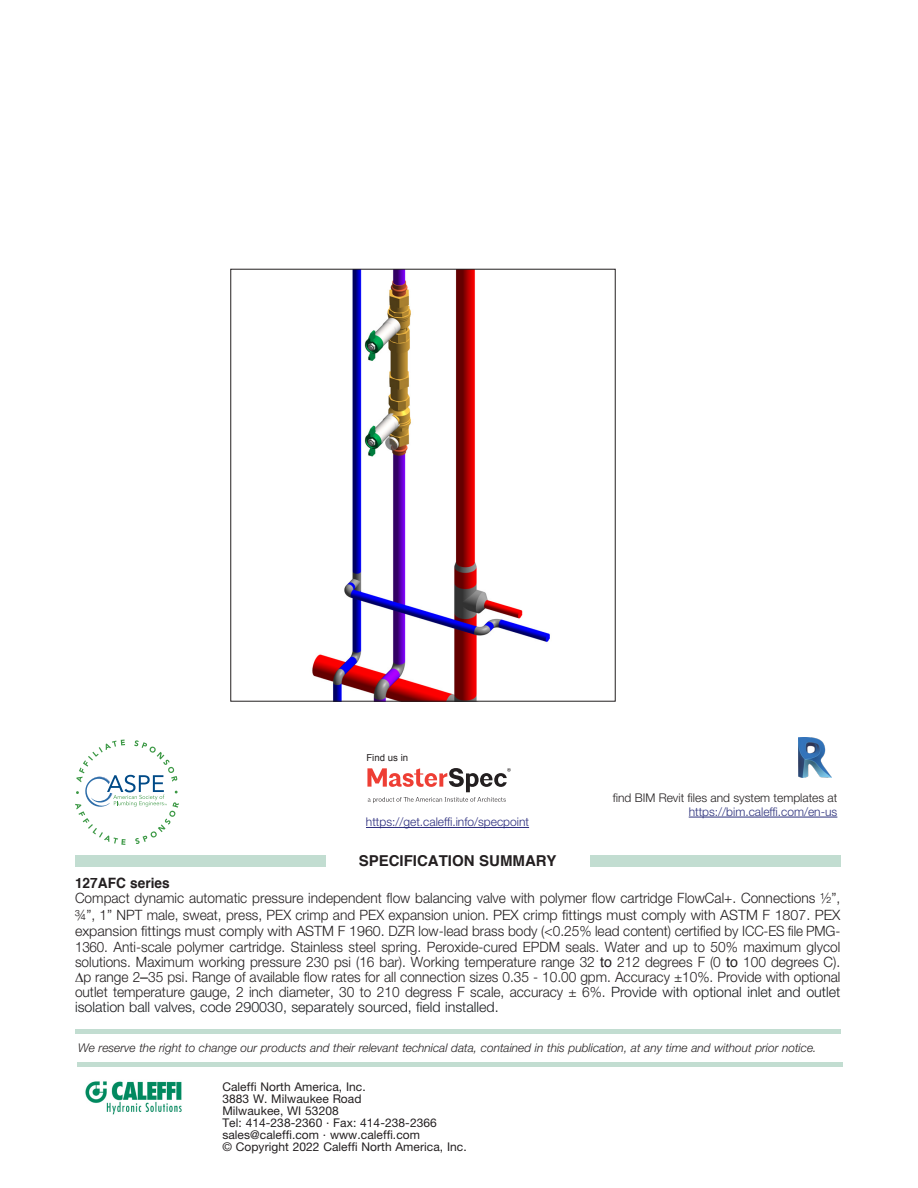
<style>
.page{position:relative;width:918px;height:1188px;background:#fff}
.page>*{position:absolute;margin:0;border:0;box-sizing:border-box;transform-origin:0 0}
.Normale{font:700 15px "Helvetica";color:#231f20}
.Normale-2{font:300 14.25px "Helvetica Neue LT Std";color:#231f20;scale:.96 1}
.Normale-3{font:300 14.25px "Helvetica Neue LT Std";color:#231f20}
.Normale-4{font:300 14.25px "Helvetica Neue LT Std";color:#231f20;scale:.94 1}
.Normale-5{font:300 14.25px "Helvetica Neue LT Std";color:#191b1e}
.Normale-6{font:700 14.25px "Helvetica";color:#231f20;scale:.96 1}
.Normale-7{font:12px "Helvetica Neue LT Std";letter-spacing:.005em;color:#231f20}
.Normale-8{font:italic 300 12px "Helvetica Neue LT Std";color:#231f20}
.t1{font:300 12px/13.5px "Helvetica Neue LT Std";color:#231f20;text-align:right}
.t2{font:300 12px "Helvetica Neue LT Std";color:#2a2c7d}
.t3{font:9.6px "Arial";color:#231f20}
.s1{color:#2c317c}
.s2{font-family:"Helvetica";font-weight:400}
.s3{color:#191b1e}
</style>
<div class="page">
<div style="left:75px;top:855px;width:765px;height:12px;background:#c2ddd1"></div>
<div style="left:326px;top:854px;width:264px;height:22px;background:#fff"></div>
<div style="left:75px;top:1029px;width:765px;height:5px;background:#c2ddd1"></div>
<img style="left:85px;top:1081px;width:97px;height:34px">
<hr style="left:77px;top:1063px;width:766px;height:4px;background:#c2ddd1">
<svg style="left:367px;top:768px;width:144px;height:35px"></svg>
<hr style="left:366px;top:827px;width:163px;height:1px;background:#2a2c7d">
<hr style="left:689px;top:817px;width:148px;height:1px;background:#2c317c">
<img style="left:799px;top:737px;width:33px;height:41px">
<svg style="left:75px;top:740px;width:104px;height:105px"></svg>
<img style="left:312px;top:271px;width:238px;height:429px">
<p class="t3" style="left:366px;top:751px;width:43px">Find us in</p>
<p class="t2" style="left:366px;top:815px;width:165px">https://get.caleffi.info/specpoint</p>
<p class="Normale" style="left:359px;top:851px;width:199px">SPECIFICATION SUMMARY</p>
<p class="t1" style="left:613px;top:791px;width:226px">find BIM Revit files and system templates at <span class="s1">https://bim.caleffi.com/en-us</span></p>
<p class="Normale-6" style="left:75px;top:874px;width:100px">127AFC series</p>
<p class="Normale-2" style="left:75px;top:890px;width:799px">Compact dynamic automatic pressure independent flow balancing valve with polymer flow cartridge FlowCal+. Connections ½”,</p>
<p class="Normale-2" style="left:75px;top:906px;width:799px">¾”, 1” NPT male, sweat, press, PEX crimp and PEX expansion union. PEX crimp fittings must comply with ASTM F 1807. PEX</p>
<p class="Normale-3" style="left:75px;top:923px;width:767px">expansion fittings must comply with ASTM F 1960. DZR low-lead brass body (&lt;0.25% lead content) certified by ICC-ES file PMG-</p>
<p class="Normale-4" style="left:75px;top:938px;width:816px">1360. Anti-scale polymer cartridge. Stainless steel spring. Peroxide-cured EPDM seals. Water and up to 50% maximum glycol</p>
<p class="Normale-2" style="left:75px;top:953px;width:799px">solutions. Maximum working pressure 230 psi (16 bar). Working temperature range 32 <span class="s2">to</span> 212 degrees F (0 <span class="s2">to</span> 100 degrees C).</p>
<p class="Normale-2" style="left:83px;top:968px;width:790px">p range 2<span class="s2">–</span>35 psi. Range of available flow rates for all connection sizes 0.35 - 10.00 gpm. Accuracy ±10%. Provide with optional</p>
<p class="Normale-2" style="left:75px;top:983px;width:799px">outlet temperature gauge, 2 inch diameter, 30 to 210 degress F scale, accuracy ± 6%. <span class="s3">Provide with optional inlet and outlet</span></p>
<p class="Normale-5" style="left:75px;top:998px;width:425px">isolation ball valves, code 290030, separately sourced, field installed.</p>
<p class="Normale-8" style="left:78px;top:1040px;width:740px">We reserve the right to change our products and their relevant technical data, contained in this publication, at any time and without prior notice.</p>
<p class="Normale-7" style="left:222px;top:1079px;width:145px">Caleffi North America, Inc.</p>
<p class="Normale-7" style="left:222px;top:1091px;width:141px">3883 W. Milwaukee Road</p>
<p class="Normale-7" style="left:222px;top:1103px;width:118px">Milwaukee, WI 53208</p>
<p class="Normale-7" style="left:222px;top:1115px;width:216px">Tel: 414-238-2360 · Fax: 414-238-2366</p>
<p class="Normale-7" style="left:222px;top:1127px;width:199px">sales@caleffi.com · www.caleffi.com</p>
<p class="Normale-7" style="left:222px;top:1139px;width:246px">© Copyright 2022 Caleffi North America, Inc.</p>
</div>
